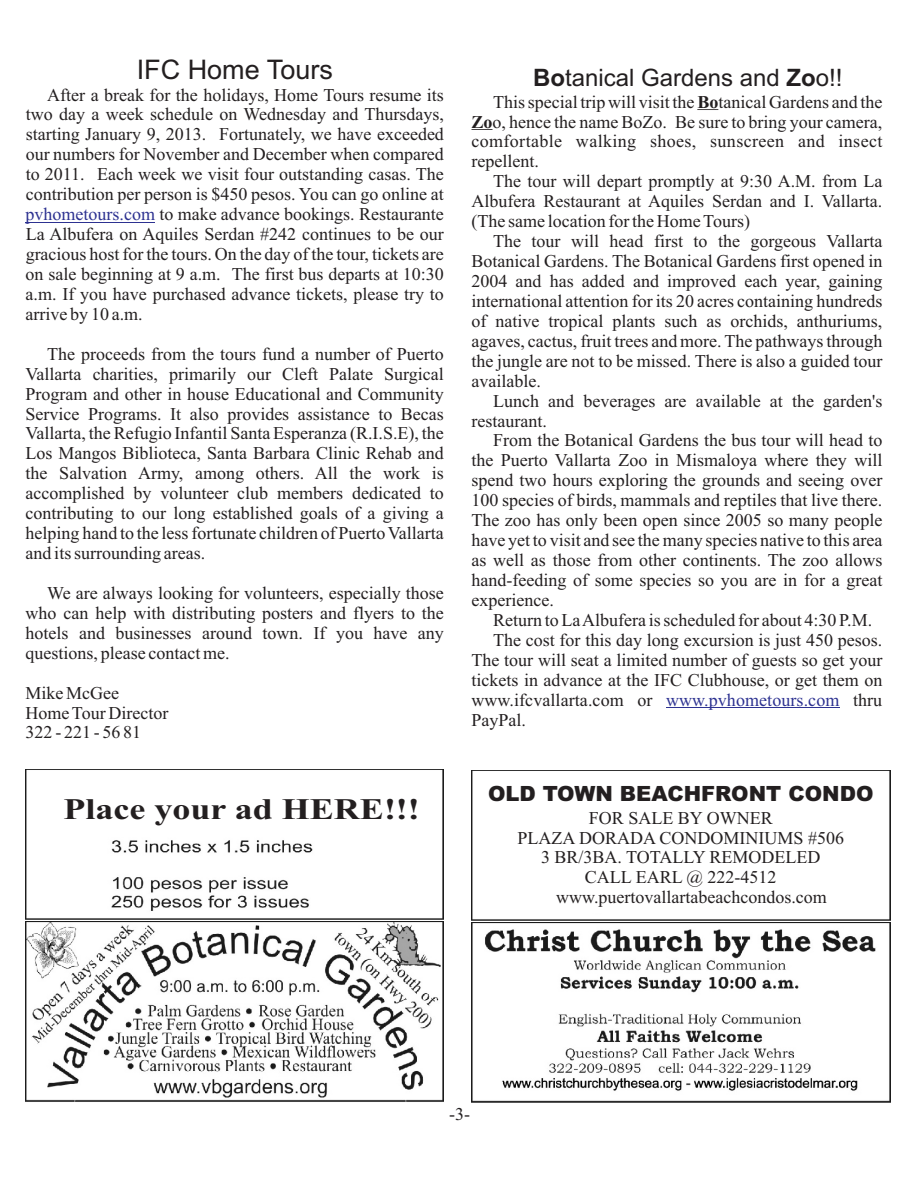
<style>
.page{position:relative;width:918px;height:1188px;background:#fff}
.page>*{position:absolute;margin:0;border:0;box-sizing:border-box;transform-origin:0 0}
.t1{font:700 29.85px "Times New Roman";color:#231f20;scale:1.2 1}
.t2{font:27px "Arial";color:#231f20}
.t3{font:24px "Arial";color:#231f20}
.t4{font:900 21px "Arial";color:#231f20}
.t5{font:18px/20px "Times New Roman";color:#231f20;text-align:justify}
.t6{font:18px "Times New Roman";letter-spacing:.005em;color:#2d3291}
.s1{color:#2d3291}
.s2{font-weight:700}
</style>
<div class="page">
<img style="left:25px;top:769px;width:419px;height:333px">
<img style="left:472px;top:922px;width:418px;height:180px">
<hr style="left:26px;top:222px;width:129px;height:1px;background:#2d3291">
<img style="left:472px;top:770px;width:418px;height:150px">
<svg style="left:544px;top:832px;width:229px;height:82px"></svg>
<svg style="left:697px;top:109px;width:21px;height:1px"></svg>
<svg style="left:472px;top:129px;width:21px;height:1px"></svg>
<hr style="left:666px;top:707px;width:174px;height:1px;background:#2d3291">
<h2 class="t2" style="left:137px;top:59px;width:198px">IFC Home Tours</h2>
<p class="t5" style="left:26px;top:86px;width:420px;text-indent:22px">After a break for the holidays, Home Tours resume its two day a week schedule on Wednesday and Thursdays, starting January 9, 2013. Fortunately, we have exceeded our numbers for November and December when compared to 2011. Each week we visit four outstanding casas. The contribution per person is $450 pesos. You can go online at <span class="s1">pvhometours.com</span> to make advance bookings. Restaurante La Albufera on Aquiles Serdan #242 continues to be our gracious host for the tours. On the day of the tour, tickets are on sale beginning at 9 a.m. The first bus departs at 10:30 a.m. If you have purchased advance tickets, please try to arrive by 10 a.m.</p>
<p class="t5" style="left:26px;top:345px;width:420px;text-indent:22px">The proceeds from the tours fund a number of Puerto Vallarta charities, primarily our Cleft Palate Surgical Program and other in house Educational and Community Service Programs. It also provides assistance to Becas Vallarta, the Refugio Infantil Santa Esperanza (R.I.S.E), the Los Mangos Biblioteca, Santa Barbara Clinic Rehab and the Salvation Army, among others. All the work is accomplished by volunteer club members dedicated to contributing to our long established goals of a giving a helping hand to the less fortunate children of Puerto Vallarta and its surrounding areas.</p>
<p class="t5" style="left:26px;top:585px;width:420px;text-indent:22px">We are always looking for volunteers, especially those who can help with distributing posters and flyers to the hotels and businesses around town. If you have any questions, please contact me.</p>
<p class="t5" style="left:26px;top:684px;width:144px;text-align:left">Mike McGee<br>Home Tour Director<br>322 - 221 - 56 81</p>
<h1 class="t1" style="left:64px;top:799px;width:298px">Place your ad HERE!!!</h1>
<h3 class="t3" style="left:533px;top:69px;width:311px"><span class="s2">Bo</span>tanical Gardens and <span class="s2">Zo</span>o!!</h3>
<p class="t5" style="left:471px;top:93px;width:412px;text-indent:22px">This special trip will visit the <span class="s2">Bo</span>tanical Gardens and the <span class="s2">Zo</span>o, hence the name BoZo. Be sure to bring your camera, comfortable walking shoes, sunscreen and insect repellent.</p>
<p class="t5" style="left:471px;top:173px;width:412px;text-indent:22px">The tour will depart promptly at 9:30 A.M. from La Albufera Restaurant at Aquiles Serdan and I. Vallarta. (The same location for the Home Tours)</p>
<p class="t5" style="left:471px;top:233px;width:412px;text-indent:22px">The tour will head first to the gorgeous Vallarta Botanical Gardens. The Botanical Gardens first opened in 2004 and has added and improved each year, gaining international attention for its 20 acres containing hundreds of native tropical plants such as orchids, anthuriums, agaves, cactus, fruit trees and more. The pathways through the jungle are not to be missed. There is also a guided tour available.</p>
<p class="t5" style="left:471px;top:392px;width:412px;text-indent:22px">Lunch and beverages are available at the garden's restaurant.</p>
<p class="t5" style="left:471px;top:432px;width:412px;text-indent:22px">From the Botanical Gardens the bus tour will head to the Puerto Vallarta Zoo in Mismaloya where they will spend two hours exploring the grounds and seeing over 100 species of birds, mammals and reptiles that live there.<br>The zoo has only been open since 2005 so many people have yet to visit and see the many species native to this area as well as those from other continents. The zoo allows hand-feeding of some species so you are in for a great experience.</p>
<p class="t5" style="left:493px;top:612px;width:381px">Return to La Albufera is scheduled for about 4:30 P.M.</p>
<p class="t5" style="left:493px;top:632px;width:391px">The cost for this day long excursion is just 450 pesos.</p>
<p class="t5" style="left:471px;top:651px;width:412px">The tour will seat a limited number of guests so get your</p>
<p class="t5" style="left:471px;top:671px;width:412px">tickets in advance at the IFC Clubhouse, or get them on</p>
<p class="t5" style="left:471px;top:691px;width:182px">www.ifcvallarta.com or</p>
<p class="t5" style="left:853px;top:691px;width:31px">thru</p>
<p class="t5" style="left:471px;top:711px;width:56px">PayPal.</p>
<p class="t6" style="left:666px;top:693px;width:175px">www.pvhometours.com</p>
<p class="t4" style="left:488px;top:786px;width:387px">OLD TOWN BEACHFRONT CONDO</p>
<p class="t5" style="left:589px;top:809px;width:185px">FOR SALE BY OWNER</p>
<p class="t5" style="left:518px;top:829px;width:328px">PLAZA DORADA CONDOMINIUMS #506</p>
<p class="t5" style="left:541px;top:849px;width:281px">3 BR/3BA. TOTALLY REMODELED</p>
<p class="t5" style="left:585px;top:869px;width:193px">CALL EARL @ 222-4512</p>
<p class="t5" style="left:556px;top:889px;width:272px">www.puertovallartabeachcondos.com</p>
<p class="t5" style="left:449px;top:1106px;width:22px">-3-</p>
</div>
